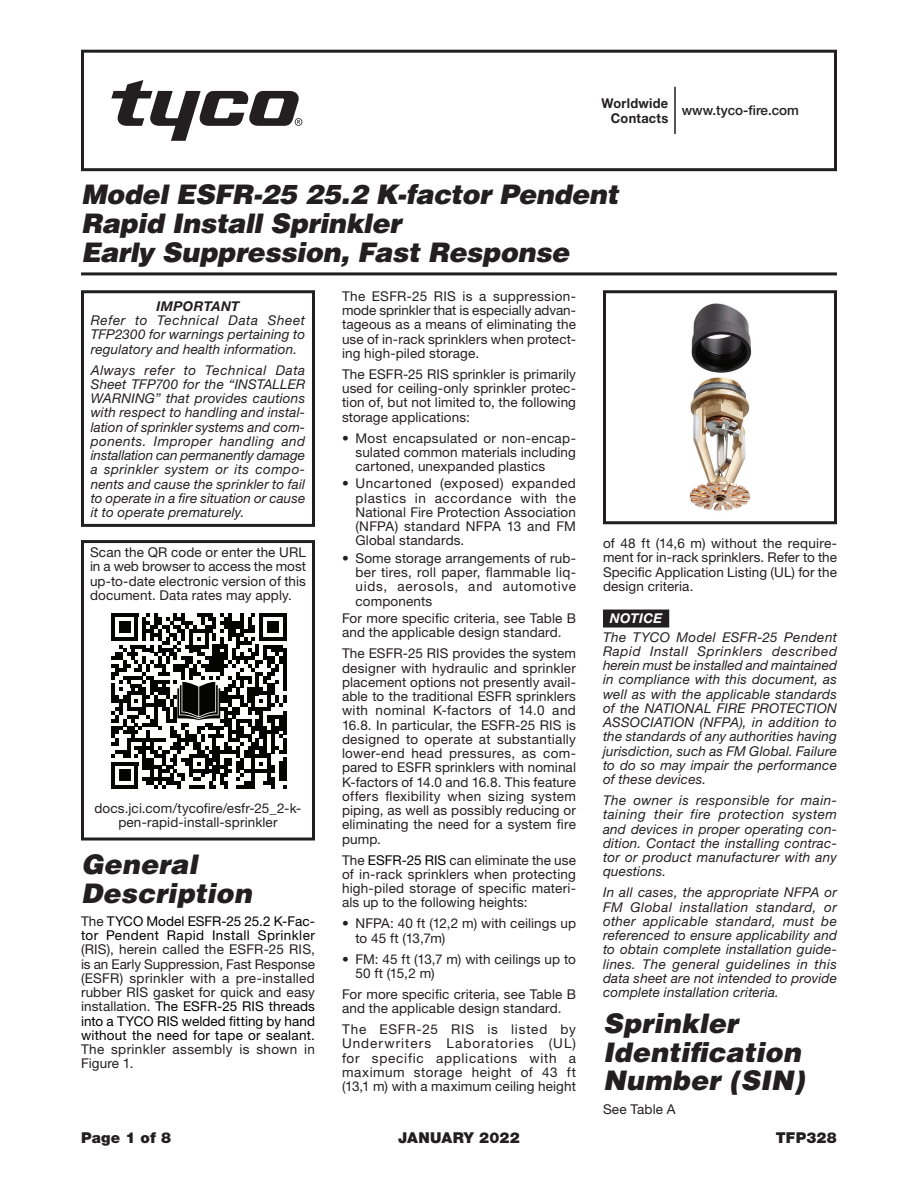
<style>
.page{position:relative;width:918px;height:1188px;background:#fff}
.page>*{position:absolute;margin:0;border:0;box-sizing:border-box;transform-origin:0 0}
.Ital_Header{font:italic 900 27px/28.8px "Helvetica";letter-spacing:-.01em;color:#231f20}
.t1{font:900 15px "Helvetica Neue LT Std";letter-spacing:.015em;color:#231f20}
.Data_Text_2{font:13.5px/14.2px "Helvetica Neue";letter-spacing:.01em;color:#231f20;text-align:justify}
.Data_copy_warning{font:italic 13.5px/14.2px "Helvetica Neue";letter-spacing:.015em;color:#231f20;text-align:justify}
.t2{font:700 13.5px/15px "Helvetica Neue LT Std";letter-spacing:.02em;color:#231f20;text-align:right;scale:.95 1}
.t3{font:500 13.5px "Helvetica Neue LT Std";color:#231f20}
.t4{font:italic 700 13.5px "Helvetica Neue";letter-spacing:.025em;color:#231f20}
.NoticeK_O{font:italic 700 13.5px "Helvetica Neue LT Std";letter-spacing:.02em;color:#fff}
.s1{color:#000}
</style>
<div class="page">
<div style="left:81px;top:50px;width:756px;height:121px;border:3px solid #231f20"></div>
<hr style="left:81px;top:272px;width:756px;height:3px;background:#231f20">
<hr style="left:674px;top:87px;width:2px;height:47px;background:#231f20">
<svg style="left:111px;top:80px;width:191px;height:61px"></svg>
<div style="left:81px;top:290px;width:234px;height:237px;border:3px solid #231f20"></div>
<div style="left:81px;top:540px;width:234px;height:301px;border:3px solid #231f20"></div>
<svg style="left:111px;top:613px;width:175px;height:176px"></svg>
<div style="left:603px;top:610px;width:66px;height:18px;background:#231f20"></div>
<img style="left:689px;top:303px;width:63px;height:208px">
<div style="left:603px;top:290px;width:234px;height:234px;border:3px solid #231f20"></div>
<p class="t2" style="left:602px;top:95px;width:72px">Worldwide<br>Contacts</p>
<p class="t3" style="left:682px;top:102px;width:119px">www.tyco-fire.com</p>
<h1 class="Ital_Header" style="left:81px;top:179px;width:539px">Model ESFR-25 25.2 K-factor Pendent<br>Rapid Install Sprinkler<br>Early Suppression, Fast Response</h1>
<p class="t4" style="left:156px;top:298px;width:85px">IMPORTANT</p>
<p class="Data_copy_warning" style="left:91px;top:313px;width:216px">Refer to Technical Data Sheet TFP2300 for warnings pertaining to regulatory and health information.</p>
<p class="Data_copy_warning" style="left:91px;top:363px;width:216px">Always refer to Technical Data Sheet TFP700 for the “INSTALLER WARNING” that provides cautions with respect to handling and instal&shy;lation of sprinkler systems and com&shy;ponents. Improper handling and installation can permanently damage a sprinkler system or its compo&shy;nents and cause the sprinkler to fail to operate in a fire situation or cause it to operate prematurely.</p>
<p class="Data_Text_2" style="left:90px;top:545px;width:218px">Scan the QR code or enter the URL in a web browser to access the most up-to-date electronic version of this document. Data rates may apply.</p>
<p class="Data_Text_2" style="left:95px;top:801px;width:208px;text-align:center">docs.jci.com/tycofire/esfr-25_2-k&shy;pen-rapid-install-sprinkler</p>
<p class="Ital_Header" style="left:81px;top:849px;width:172px">General<br>Description</p>
<p class="Data_Text_2" style="left:81px;top:914px;width:236px">The <span class="s1">TYCO Model ESFR-25 25.2 K-Fac&shy;tor Pendent Rapid Install Sprinkler </span>(RIS), herein called the ESFR-25 RIS, is an Early Suppression, Fast Response (ESFR) sprinkler with a pre-installed rubber RIS gasket for quick and easy installation. <span class="s1">The ESFR-25 RIS threads into a TYCO RIS welded fitting by hand without the need for tape or sealant.<br></span>The sprinkler assembly is shown in Figure 1.</p>
<p class="Data_Text_2" style="left:342px;top:289px;width:236px">The ESFR-25 RIS is a suppression&shy;mode sprinkler that is especially advan&shy;tageous as a means of eliminating the use of in-rack sprinklers when protect&shy;ing high-piled storage.</p>
<p class="Data_Text_2" style="left:342px;top:367px;width:236px">The ESFR-25 RIS sprinkler is primarily used for ceiling-only sprinkler protec&shy;tion of, but not limited to, the following storage applications:</p>
<p class="Data_Text_2" style="left:356px;top:431px;width:222px;text-indent:-14px">• Most encapsulated or non-encap&shy;sulated common materials including cartoned, unexpanded plastics</p>
<p class="Data_Text_2" style="left:356px;top:477px;width:222px;text-indent:-14px">• Uncartoned (exposed) expanded plastics in accordance with the National Fire Protection Association (NFPA) standard NFPA 13 and FM Global standards.</p>
<p class="Data_Text_2" style="left:356px;top:551px;width:222px;text-indent:-14px">• Some storage arrangements of rub&shy;ber tires, roll paper, flammable liq&shy;uids, aerosols, and automotive components</p>
<p class="Data_Text_2" style="left:342px;top:611px;width:236px">For more specific criteria, see Table B and the applicable design standard.</p>
<p class="Data_Text_2" style="left:342px;top:646px;width:236px">The ESFR-25 RIS provides the system designer with hydraulic and sprinkler placement options not presently avail&shy;able to the traditional ESFR sprinklers with nominal K-factors of 14.0 and 16.8. In particular, the ESFR-25 RIS is designed to operate at substantially lower-end head pressures, as com&shy;pared to ESFR sprinklers with nominal K-factors of 14.0 and 16.8. This feature offers flexibility when sizing system piping, as well as possibly reducing or eliminating the need for a system fire pump.</p>
<p class="Data_Text_2" style="left:342px;top:853px;width:236px">The <span class="s1">ESFR-25 RIS</span> can eliminate the use of in-rack sprinklers when protecting high-piled storage of specific materi&shy;als up to the following heights:</p>
<p class="Data_Text_2" style="left:356px;top:916px;width:222px;text-indent:-14px">• NFPA: 40 ft (12,2 m) with ceilings up to 45 ft (13,7m)</p>
<p class="Data_Text_2" style="left:356px;top:952px;width:222px;text-indent:-14px">• FM: 45 ft (13,7 m) with ceilings up to<br>50 ft (15,2 m)</p>
<p class="Data_Text_2" style="left:342px;top:987px;width:236px">For more specific criteria, see Table B and the applicable design standard.</p>
<p class="Data_Text_2" style="left:342px;top:1022px;width:236px">The ESFR-25 RIS is listed by Underwriters Laboratories (UL) for specific applications with a maximum storage height of 43 ft (13,1 m) with a maximum ceiling height</p>
<p class="Data_Text_2" style="left:603px;top:536px;width:236px">of 48 ft (14,6 m) without the require&shy;ment for in-rack sprinklers. Refer to the Specific Application Listing (UL) for the design criteria.</p>
<p class="NoticeK_O" style="left:610px;top:610px;width:54px">NOTICE</p>
<p class="Data_copy_warning" style="left:603px;top:630px;width:236px">The TYCO Model ESFR-25 Pendent Rapid Install Sprinklers described herein must be installed and maintained in compliance with this document, as well as with the applicable standards of the NATIONAL FIRE PROTECTION ASSOCIATION (NFPA), in addition to the standards of any authorities having jurisdiction, such as FM Global. Failure to do so may impair the performance of these devices.</p>
<p class="Data_copy_warning" style="left:603px;top:793px;width:236px">The owner is responsible for main&shy;taining their fire protection system and devices in proper operating con&shy;dition. Contact the installing contrac&shy;tor or product manufacturer with any questions.</p>
<p class="Data_copy_warning" style="left:603px;top:885px;width:236px">In all cases, the appropriate NFPA or FM Global installation standard, or other applicable standard, must be referenced to ensure applicability and to obtain complete installation guide&shy;lines. The general guidelines in this data sheet are not intended to provide complete installation criteria.</p>
<p class="Ital_Header" style="left:603px;top:1008px;width:203px">Sprinkler<br>Identification<br>Number (SIN)</p>
<p class="Data_Text_2" style="left:603px;top:1102px;width:74px">See Table A</p>
<p class="t1" style="left:81px;top:1128px;width:92px">Page 1 of 8</p>
<p class="t1" style="left:398px;top:1128px;width:123px">JANUARY 2022</p>
<p class="t1" style="left:776px;top:1128px;width:63px">TFP328</p>
</div>
